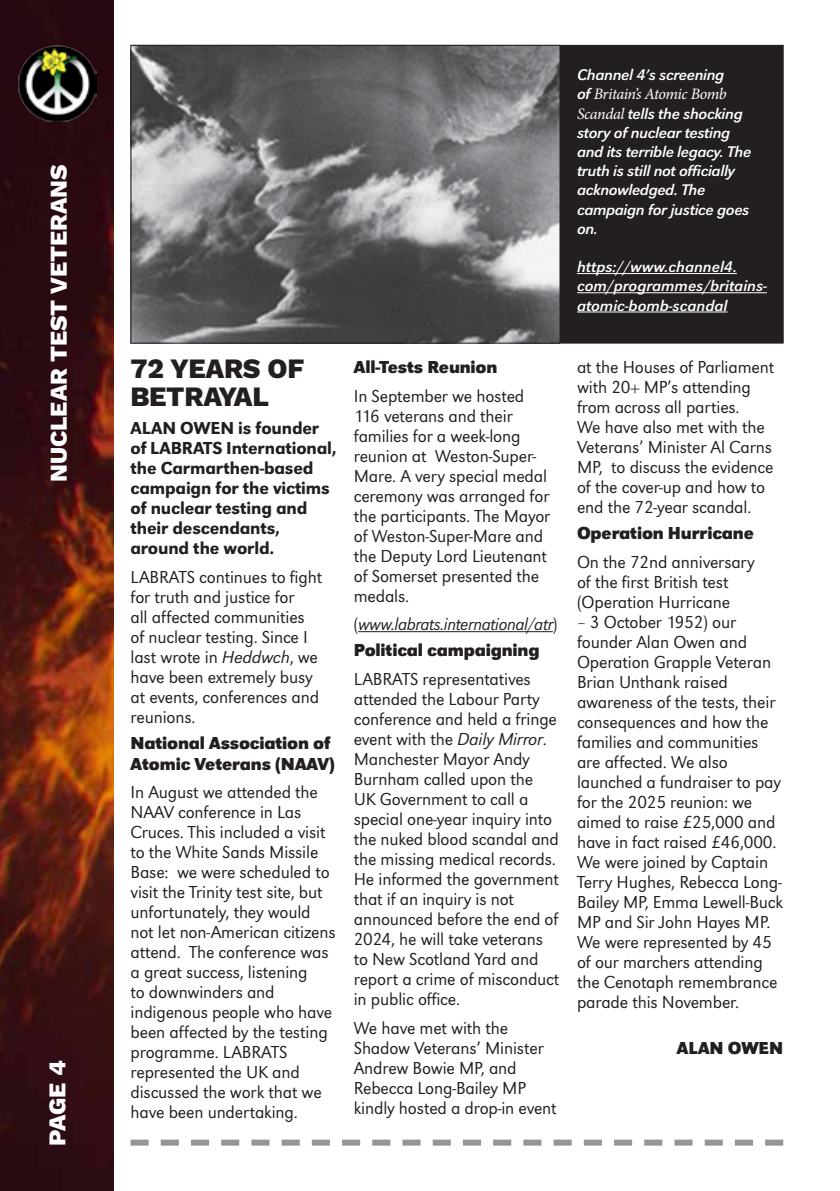
<style>
.page{position:relative;width:840px;height:1191px;background:#fff}
.page>*{position:absolute;margin:0;border:0;box-sizing:border-box;transform-origin:0 0}
.t1{font:800 28px/28px "Work Sans";letter-spacing:-.01em;color:#231f20}
.t2{font:800 24px "Work Sans";color:#fff}
.t3{font:18px/20px "URW Grotesk T Ligh";letter-spacing:-.01em;color:#231f20}
.t4{font:500 18px/20px "URW Grotesk T";letter-spacing:-.01em;color:#231f20}
.t5{font:700 18px/20.6px "URW Grotesk T";letter-spacing:-.01em;color:#231f20}
.t6{font:18px "URW Grotesk T Ligh Ital";letter-spacing:-.02em;color:#231f20;scale:.94 1}
.t7{font:italic 16px/19.2px "URW Grotesk T";letter-spacing:-.02em;color:#fff}
.t8{font:italic 16px/19.2px "URW Grotesk T";color:#fff}
.t9{font:italic 16px "Minion Pro";letter-spacing:-.03em;color:#fff}
.s1{font-family:"URW Grotesk T"}
.s2{font-family:"Minion Pro"}
.s3{font-family:"URW Grotesk T Ligh Ital"}
.s4{font-family:"URW Grotesk T Ligh"}
</style>
<div class="page">
<img style="left:0;top:0;width:113px;height:1191px">
<img style="left:19px;top:45px;width:78px;height:76px">
<div style="left:130px;top:45px;width:652px;height:298px;background:#231f20"></div>
<img style="left:133px;top:47px;width:425px;height:294px">
<div style="left:131px;top:45px;width:429px;height:298px;border:1px solid #231f20"></div>
<svg style="left:130px;top:1139px;width:652px;height:6px"></svg>
<hr style="left:358px;top:631px;width:194px;height:1px;background:#231f20">
<hr style="left:576px;top:273px;width:160px;height:1px;background:#fff">
<hr style="left:576px;top:292px;width:190px;height:1px;background:#fff">
<hr style="left:576px;top:311px;width:151px;height:1px;background:#fff">
<h2 class="t2" style="left:40px;top:482px;width:319px;rotate:-90deg">NUCLEAR TEST VETERANS</h2>
<h2 class="t2" style="left:39px;top:1145px;width:87px;rotate:-90deg">PAGE 4</h2>
<p class="t7" style="left:576px;top:65px;width:149px">Channel 4’s screening</p>
<p class="t9" style="left:576px;top:83px;width:151px"><span class="s1">of</span> Britain’s Atomic Bomb</p>
<p class="t7" style="left:576px;top:103px;width:175px"><span class="s2">Scandal</span> tells the shocking story of nuclear testing and its terrible legacy. The truth is still not officially acknowledged. The campaign for justice goes on.</p>
<p class="t8" style="left:576px;top:257px;width:191px">https://www.channel4. com/programmes/britains&shy;atomic-bomb-scandal</p>
<h1 class="t1" style="left:130px;top:353px;width:175px">72 YEARS OF<br>BETRAYAL</h1>
<p class="t4" style="left:130px;top:418px;width:207px">ALAN OWEN is founder of LABRATS International, the Carmarthen-based campaign for the victims of nuclear testing and their descendants, around the world.</p>
<p class="t3" style="left:130px;top:567px;width:193px">LABRATS continues to fight for truth and justice for<br>all affected communities of nuclear testing. Since I last wrote in <span class="s3">Heddwch</span>, we have been extremely busy at events, conferences and reunions.</p>
<p class="t5" style="left:130px;top:732px;width:206px">National Association of<br>Atomic Veterans (NAAV)</p>
<p class="t3" style="left:130px;top:782px;width:206px">In August we attended the<br>NAAV conference in Las<br>Cruces. This included a visit to the White Sands Missile<br>Base: we were scheduled to visit the Trinity test site, but unfortunately, they would not let non-American citizens attend. The conference was a great success, listening<br>to downwinders and indigenous people who have been affected by the testing programme. LABRATS represented the UK and discussed the work that we have been undertaking.</p>
<p class="t5" style="left:353px;top:356px;width:145px">All-Tests Reunion</p>
<p class="t3" style="left:353px;top:385px;width:198px">In September we hosted<br>116 veterans and their families for a week-long reunion at Weston-Super-<br>Mare. A very special medal ceremony was arranged for the participants. The Mayor of Weston-Super-Mare and the Deputy Lord Lieutenant of Somerset presented the medals.</p>
<p class="t6" style="left:353px;top:614px;width:218px"><span class="s4">(</span>www.labrats.international/atr<span class="s4">)</span></p>
<p class="t5" style="left:353px;top:640px;width:187px">Political campaigning</p>
<p class="t3" style="left:353px;top:669px;width:207px">LABRATS representatives attended the Labour Party conference and held a fringe event with the <span class="s3">Daily Mirror</span>.<br>Manchester Mayor Andy<br>Burnham called upon the<br>UK Government to call a special one-year inquiry into the nuked blood scandal and the missing medical records.<br>He informed the government that if an inquiry is not announced before the end of<br>2024, he will take veterans to New Scotland Yard and report a crime of misconduct in public office.</p>
<p class="t3" style="left:353px;top:1017px;width:204px">We have met with the<br>Shadow Veterans’ Minister<br>Andrew Bowie MP, and<br>Rebecca Long-Bailey MP kindly hosted a drop-in event</p>
<p class="t3" style="left:576px;top:357px;width:199px">at the Houses of Parliament with 20+ MP’s attending from across all parties.<br>We have also met with the<br>Veterans’ Minister Al Carns<br>MP, to discuss the evidence of the cover-up and how to end the 72-year scandal.</p>
<p class="t5" style="left:576px;top:522px;width:178px">Operation Hurricane</p>
<p class="t3" style="left:576px;top:551px;width:179px">On the 72nd anniversary of the first British test (Operation Hurricane</p>
<p class="t3" style="left:576px;top:611px;width:207px">– 3 October 1952) our founder Alan Owen and<br>Operation Grapple Veteran<br>Brian Unthank raised awareness of the tests, their consequences and how the families and communities are affected. We also launched a fundraiser to pay for the 2025 reunion: we aimed to raise £25,000 and have in fact raised £46,000.<br>We were joined by Captain<br>Terry Hughes, Rebecca Long-<br>Bailey MP, Emma Lewell-Buck<br>MP and Sir John Hayes MP.<br>We were represented by 45 of our marchers attending the Cenotaph remembrance parade this November.</p>
<p class="t5" style="left:676px;top:1037px;width:108px">ALAN OWEN</p>
</div>
